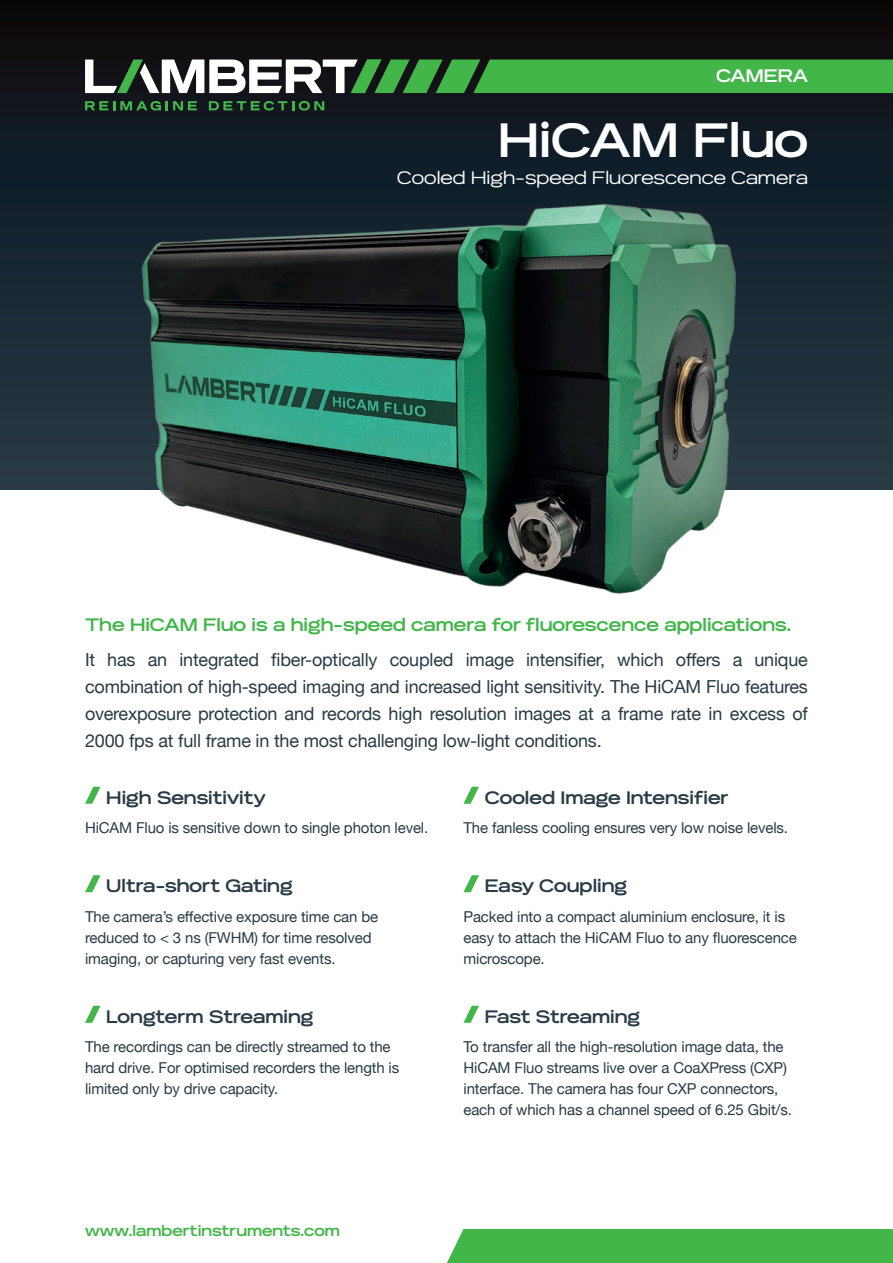
<style>
.page{position:relative;width:893px;height:1263px;background:#fff}
.page>*{position:absolute;margin:0;border:0;box-sizing:border-box;transform-origin:0 0}
.t1{font:700 48px "Reservation Wide";color:#fff}
.t2{font:18px/27px "Helvetica Neue";letter-spacing:-.01em;color:#293b45;text-align:justify}
.t3{font:700 18px "Reservation Wide";color:#293b45}
.t4{font:700 18px "Reservation Wide";color:#42b649}
.t5{font:18px "Reservation Wide";color:#fff}
.t6{font:700 18px "Reservation Wide";color:#fff}
.t7{font:15px/21px "Helvetica Neue";letter-spacing:-.01em;color:#293b45}
.t8{font:700 15px "Reservation Wide";color:#42b649}
</style>
<div class="page">
<div style="left:0;top:0;width:893px;height:489px;background:linear-gradient(to bottom,#0a0a0f,#263d4a)"></div>
<div style="left:447px;top:1229px;width:446px;height:34px;background:#42b649"></div>
<svg style="left:85px;top:101px;width:112px;height:10px"></svg>
<svg style="left:209px;top:101px;width:115px;height:10px"></svg>
<svg style="left:85px;top:60px;width:808px;height:33px"></svg>
<img style="left:82px;top:196px;width:754px;height:398px">
<svg style="left:85px;top:787px;width:16px;height:17px"></svg>
<svg style="left:85px;top:875px;width:16px;height:17px"></svg>
<svg style="left:85px;top:1006px;width:16px;height:17px"></svg>
<svg style="left:463px;top:787px;width:16px;height:17px"></svg>
<svg style="left:463px;top:875px;width:16px;height:17px"></svg>
<svg style="left:463px;top:1006px;width:16px;height:17px"></svg>
<p class="t6" style="left:716px;top:69px;width:93px">CAMERA</p>
<h1 class="t1" style="left:498px;top:121px;width:311px">HiCAM Fluo</h1>
<p class="t5" style="left:397px;top:171px;width:412px">Cooled High-speed Fluorescence Camera</p>
<p class="t4" style="left:85px;top:617px;width:708px">The HiCAM Fluo is a high-speed camera for fluorescence applications.</p>
<p class="t2" style="left:85px;top:647px;width:724px">It has an integrated fiber-optically coupled image intensifier, which offers a unique combination of high-speed imaging and increased light sensitivity. The HiCAM Fluo features overexposure protection and records high resolution images at a frame rate in excess of 2000 fps at full frame in the most challenging low-light conditions.</p>
<p class="t3" style="left:106px;top:790px;width:161px">High Sensitivity</p>
<p class="t7" style="left:85px;top:818px;width:345px">HiCAM Fluo is sensitive down to single photon level.</p>
<p class="t3" style="left:485px;top:790px;width:245px">Cooled Image Intensifier</p>
<p class="t7" style="left:463px;top:818px;width:326px">The fanless cooling ensures very low noise levels.</p>
<p class="t3" style="left:106px;top:879px;width:188px">Ultra-short Gating</p>
<p class="t7" style="left:85px;top:907px;width:295px">The camera’s effective exposure time can be reduced to &lt; 3 ns (FWHM) for time resolved imaging, or capturing very fast events.</p>
<p class="t3" style="left:106px;top:1009px;width:209px">Longterm Streaming</p>
<p class="t7" style="left:85px;top:1037px;width:316px">The recordings can be directly streamed to the hard drive. For optimised recorders the length is limited only by drive capacity.</p>
<p class="t8" style="left:85px;top:1222px;width:256px">www.lambertinstruments.com</p>
<p class="t3" style="left:485px;top:879px;width:144px">Easy Coupling</p>
<p class="t7" style="left:463px;top:907px;width:335px">Packed into a compact aluminium enclosure, it is easy to attach the HiCAM Fluo to any fluorescence microscope.</p>
<p class="t3" style="left:485px;top:1009px;width:157px">Fast Streaming</p>
<p class="t7" style="left:463px;top:1037px;width:330px">To transfer all the high-resolution image data, the HiCAM Fluo streams live over a CoaXPress (CXP) interface. The camera has four CXP connectors, each of which has a channel speed of 6.25 Gbit/s.</p>
</div>
